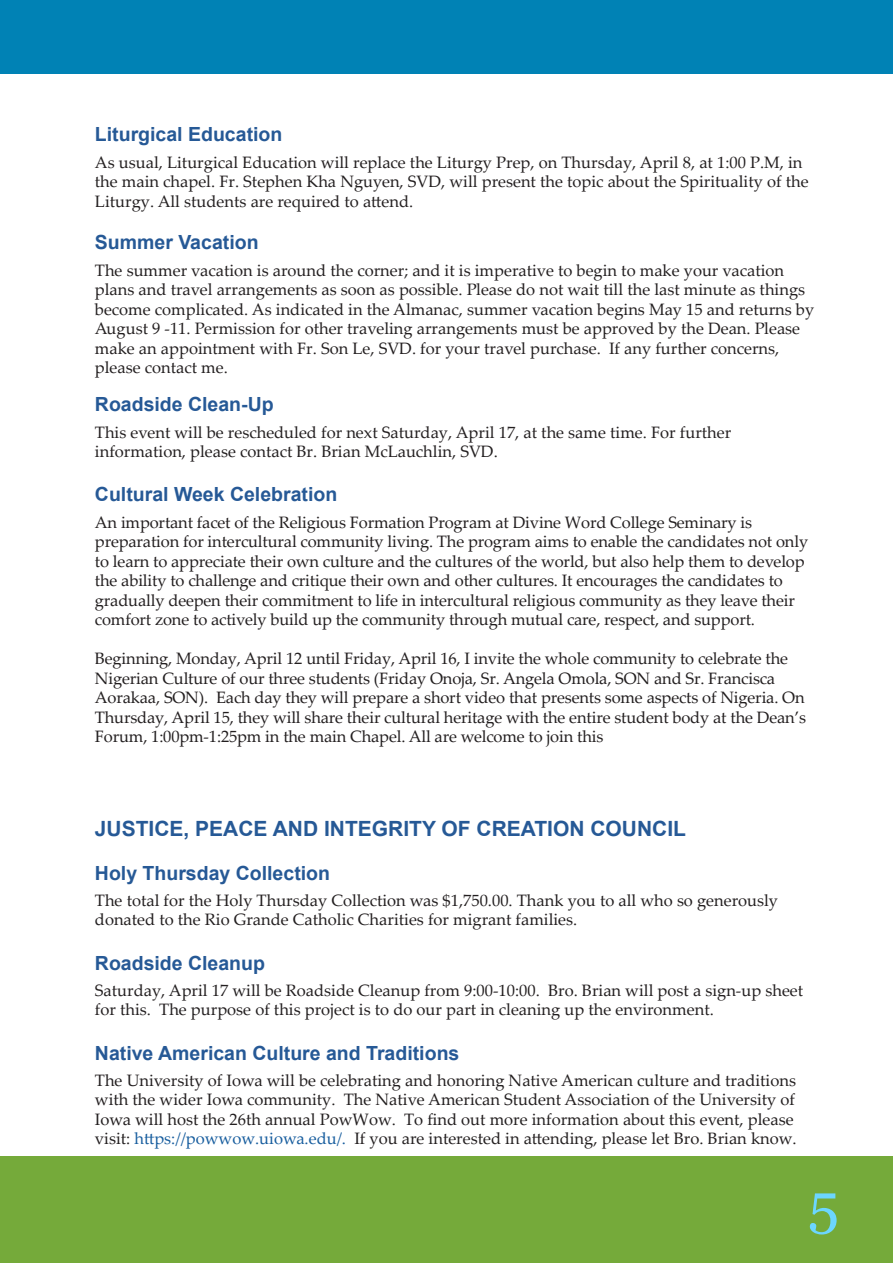
<style>
.page{position:relative;width:893px;height:1263px;background:#fff}
.page>*{position:absolute;margin:0;border:0;box-sizing:border-box;transform-origin:0 0}
.t1{font:58.5px "Georgia";color:#6cd6ff}
.body_head3{font:700 21px "Arial";color:#265996}
.body_head3-2{font:700 19.5px "Arial";color:#265996}
.maintext{font:16.5px/19.5px "Palatino Linotype";color:#231f20}
.s1{color:#175d9e}
</style>
<div class="page">
<div style="left:0;top:1156px;width:893px;height:107px;background:#75aa3a"></div>
<div style="left:0;top:0;width:893px;height:73px;background:#0082b5"></div>
<p class="body_head3-2" style="left:95px;top:121px;width:189px">Liturgical Education</p>
<p class="maintext" style="left:95px;top:152px;width:715px">As usual, Liturgical Education will replace the Liturgy Prep, on Thursday, April 8, at 1:00 P.M, in the main chapel. Fr. Stephen Kha Nguyen, SVD, will present the topic about the Spirituality of the<br>Liturgy. All students are required to attend.</p>
<p class="body_head3-2" style="left:95px;top:229px;width:165px">Summer Vacation</p>
<p class="maintext" style="left:95px;top:260px;width:721px">The summer vacation is around the corner; and it is imperative to begin to make your vacation plans and travel arrangements as soon as possible. Please do not wait till the last minute as things become complicated. As indicated in the Almanac, summer vacation begins May 15 and returns by August 9 -11. Permission for other traveling arrangements must be approved by the Dean. Please make an appointment with Fr. Son Le, SVD. for your travel purchase. If any further concerns, please contact me.</p>
<p class="body_head3-2" style="left:95px;top:391px;width:180px">Roadside Clean-Up</p>
<p class="maintext" style="left:95px;top:422px;width:638px">This event will be rescheduled for next Saturday, April 17, at the same time. For further information, please contact Br. Brian McLauchlin, SVD.</p>
<p class="body_head3-2" style="left:95px;top:481px;width:244px">Cultural Week Celebration</p>
<p class="maintext" style="left:95px;top:512px;width:715px">An important facet of the Religious Formation Program at Divine Word College Seminary is preparation for intercultural community living. The program aims to enable the candidates not only to learn to appreciate their own culture and the cultures of the world, but also help them to develop the ability to challenge and critique their own and other cultures. It encourages the candidates to gradually deepen their commitment to life in intercultural religious community as they leave their comfort zone to actively build up the community through mutual care, respect, and support.</p>
<p class="maintext" style="left:95px;top:648px;width:713px">Beginning, Monday, April 12 until Friday, April 16, I invite the whole community to celebrate the Nigerian Culture of our three students (Friday Onoja, Sr. Angela Omola, SON and Sr. Francisca Aorakaa, SON). Each day they will prepare a short video that presents some aspects of Nigeria. On Thursday, April 15, they will share their cultural heritage with the entire student body at the Dean’s Forum, 1:00pm-1:25pm in the main Chapel. All are welcome to join this</p>
<p class="body_head3" style="left:95px;top:814px;width:593px">JUSTICE, PEACE AND INTEGRITY OF CREATION COUNCIL</p>
<p class="body_head3-2" style="left:95px;top:859px;width:237px">Holy Thursday Collection</p>
<p class="maintext" style="left:95px;top:890px;width:685px">The total for the Holy Thursday Collection was $1,750.00. Thank you to all who so generously donated to the Rio Grande Catholic Charities for migrant families.</p>
<p class="body_head3-2" style="left:95px;top:949px;width:172px">Roadside Cleanup</p>
<p class="maintext" style="left:95px;top:980px;width:710px">Saturday, April 17 will be Roadside Cleanup from 9:00-10:00. Bro. Brian will post a sign-up sheet for this. The purpose of this project is to do our part in cleaning up the environment.</p>
<p class="body_head3-2" style="left:95px;top:1039px;width:366px">Native American Culture and Traditions</p>
<p class="maintext" style="left:95px;top:1070px;width:703px">The University of Iowa will be celebrating and honoring Native American culture and traditions with the wider Iowa community. The Native American Student Association of the University of Iowa will host the 26th annual PowWow. To find out more information about this event, please visit: <span class="s1">https://powwow.uiowa.edu/.</span> If you are interested in attending, please let Bro. Brian know.</p>
<h1 class="t1" style="left:808px;top:1168px;width:32px">5</h1>
</div>
